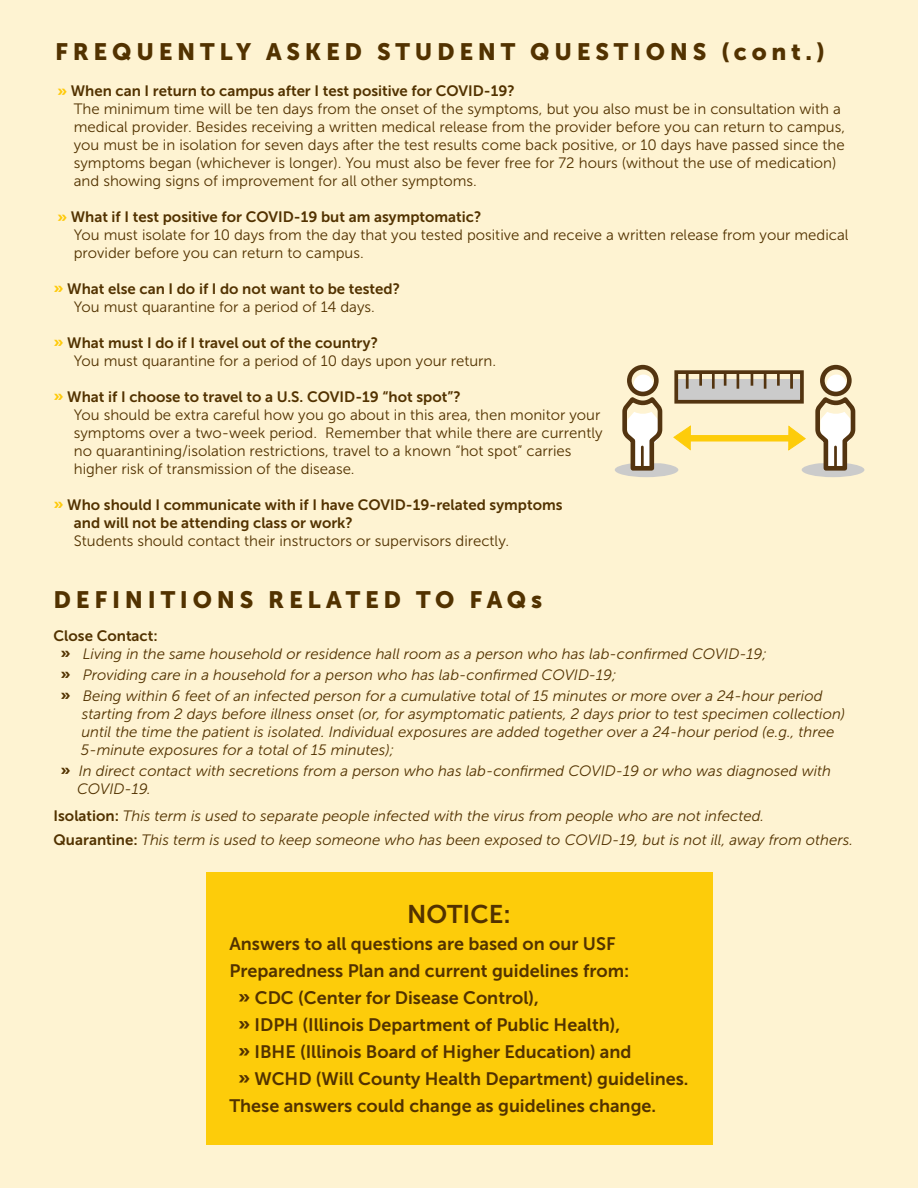
<style>
.page{position:relative;width:918px;height:1188px;background:#fef3d2}
.page>*{position:absolute;margin:0;border:0;box-sizing:border-box;transform-origin:0 0}
.t1{font:25.5px "Museo Sans 700";color:#523200}
.t2{font:23.55px "Museo Sans 900";letter-spacing:.2em;color:#523200}
.t3{font:18px "Museo Sans 700";color:#523200}
.t4{font:15px/18px "Museo Sans 300";color:#523200}
.t5{font:italic 15px/18px "Museo Sans 300";color:#523200}
.t6{font:15px/18px "Museo Sans 700";color:#523200}
.s1{font-family:"Museo Sans 900";color:#feca0a}
.s2{font-family:"Museo Sans 900";font-style:normal}
.s3{font-family:"Museo Sans 700";font-style:normal}
.s4{font-family:"Museo Sans 900"}
</style>
<div class="page">
<div style="left:689px;top:435px;width:111px;height:7px;background:#fdcc0a"></div>
<svg style="left:615px;top:364px;width:76px;height:113px"></svg>
<hr style="left:641px;top:447px;width:3px;height:20px;background:#533410">
<svg style="left:788px;top:364px;width:76px;height:113px"></svg>
<hr style="left:834px;top:447px;width:3px;height:20px;background:#533410">
<div style="left:676px;top:379px;width:126px;height:20px;background:#cbcbcb"></div>
<div style="left:674px;top:370px;width:130px;height:34px;border:4px solid #533410"></div>
<hr style="left:686px;top:371px;width:3px;height:18px;background:#533410">
<hr style="left:712px;top:371px;width:3px;height:18px;background:#533410">
<hr style="left:699px;top:372px;width:3px;height:14px;background:#533410">
<svg style="left:737px;top:371px;width:2px;height:18px"></svg>
<svg style="left:724px;top:372px;width:2px;height:14px"></svg>
<svg style="left:751px;top:372px;width:2px;height:14px"></svg>
<svg style="left:764px;top:371px;width:2px;height:18px"></svg>
<hr style="left:790px;top:371px;width:3px;height:18px;background:#533410">
<hr style="left:777px;top:372px;width:3px;height:14px;background:#533410">
<div style="left:206px;top:872px;width:506px;height:272px;background:#fdcc0a"></div>
<h2 class="t2" style="left:55px;top:38px;width:771px">FREQUENTLY ASKED STUDENT QUESTIONS (cont.)</h2>
<p class="t6" style="left:58px;top:82px;width:459px"><span class="s1">»</span> When can I return to campus after I test positive for COVID-19?</p>
<p class="t4" style="left:74px;top:100px;width:773px">The minimum time will be ten days from the onset of the symptoms, but you also must be in consultation with a medical provider. Besides receiving a written medical release from the provider before you can return to campus, you must be in isolation for seven days after the test results come back positive, or 10 days have passed since the symptoms began (whichever is longer). You must also be fever free for 72 hours (without the use of medication) and showing signs of improvement for all other symptoms.</p>
<p class="t6" style="left:58px;top:208px;width:425px"><span class="s1">»</span> What if I test positive for COVID-19 but am asymptomatic?</p>
<p class="t4" style="left:74px;top:226px;width:776px">You must isolate for 10 days from the day that you tested positive and receive a written release from your medical provider before you can return to campus.</p>
<p class="t6" style="left:54px;top:280px;width:348px"><span class="s1">»</span> What else can I do if I do not want to be tested?</p>
<p class="t4" style="left:74px;top:298px;width:303px">You must quarantine for a period of 14 days.</p>
<p class="t6" style="left:54px;top:334px;width:326px"><span class="s1">»</span> What must I do if I travel out of the country?</p>
<p class="t4" style="left:74px;top:352px;width:424px">You must quarantine for a period of 10 days upon your return.</p>
<p class="t6" style="left:54px;top:388px;width:409px"><span class="s1">»</span> What if I choose to travel to a U.S. COVID-19 “hot spot”?</p>
<p class="t4" style="left:74px;top:406px;width:530px">You should be extra careful how you go about in this area, then monitor your symptoms over a two-week period. Remember that while there are currently no quarantining/isolation restrictions, travel to a known “hot spot” carries higher risk of transmission of the disease.</p>
<p class="t6" style="left:74px;top:496px;width:490px;text-indent:-20px"><span class="s1">»</span> Who should I communicate with if I have COVID-19-related symptoms and will not be attending class or work?</p>
<p class="t4" style="left:74px;top:532px;width:437px">Students should contact their instructors or supervisors directly.</p>
<h2 class="t2" style="left:54px;top:586px;width:490px">DEFINITIONS RELATED TO FAQs</h2>
<p class="t6" style="left:54px;top:627px;width:106px">Close Contact:</p>
<p class="t5" style="left:60px;top:643px;width:764px;line-height:21px"><span class="s2">»</span> Living in the same household or residence hall room as a person who has lab-confirmed COVID-19;<br><span class="s2">»</span> Providing care in a household for a person who has lab-confirmed COVID-19;<br><span class="s2">»</span> Being within 6 feet of an infected person for a cumulative total of 15 minutes or more over a 24-hour period</p>
<p class="t5" style="left:81px;top:705px;width:766px">starting from 2 days before illness onset (or, for asymptomatic patients, 2 days prior to test specimen collection) until the time the patient is isolated. Individual exposures are added together over a 24-hour period (e.g., three<br>5-minute exposures for a total of 15 minutes);</p>
<p class="t5" style="left:77px;top:762px;width:756px;text-indent:-17px"><span class="s2">»</span> In direct contact with secretions from a person who has lab-confirmed COVID-19 or who was diagnosed with<br>COVID-19.</p>
<p class="t5" style="left:54px;top:804px;width:801px;line-height:24px"><span class="s3">Isolation:</span> This term is used to separate people infected with the virus from people who are not infected.<br><span class="s3">Quarantine:</span> This term is used to keep someone who has been exposed to COVID-19, but is not ill, away from others.</p>
<h1 class="t1" style="left:407px;top:900px;width:105px">NOTICE:</h1>
<p class="t3" style="left:229px;top:934px;width:388px">Answers to all questions are based on our USF</p>
<p class="t3" style="left:229px;top:961px;width:401px">Preparedness Plan and current guidelines from:</p>
<p class="t3" style="left:238px;top:988px;width:302px"><span class="s4">»</span> CDC (Center for Disease Control),</p>
<p class="t3" style="left:238px;top:1015px;width:384px"><span class="s4">»</span> IDPH (Illinois Department of Public Health),</p>
<p class="t3" style="left:238px;top:1042px;width:395px"><span class="s4">»</span> IBHE (Illinois Board of Higher Education) and</p>
<p class="t3" style="left:238px;top:1069px;width:452px"><span class="s4">»</span> WCHD (Will County Health Department) guidelines.</p>
<p class="t3" style="left:229px;top:1096px;width:428px">These answers could change as guidelines change.</p>
</div>
